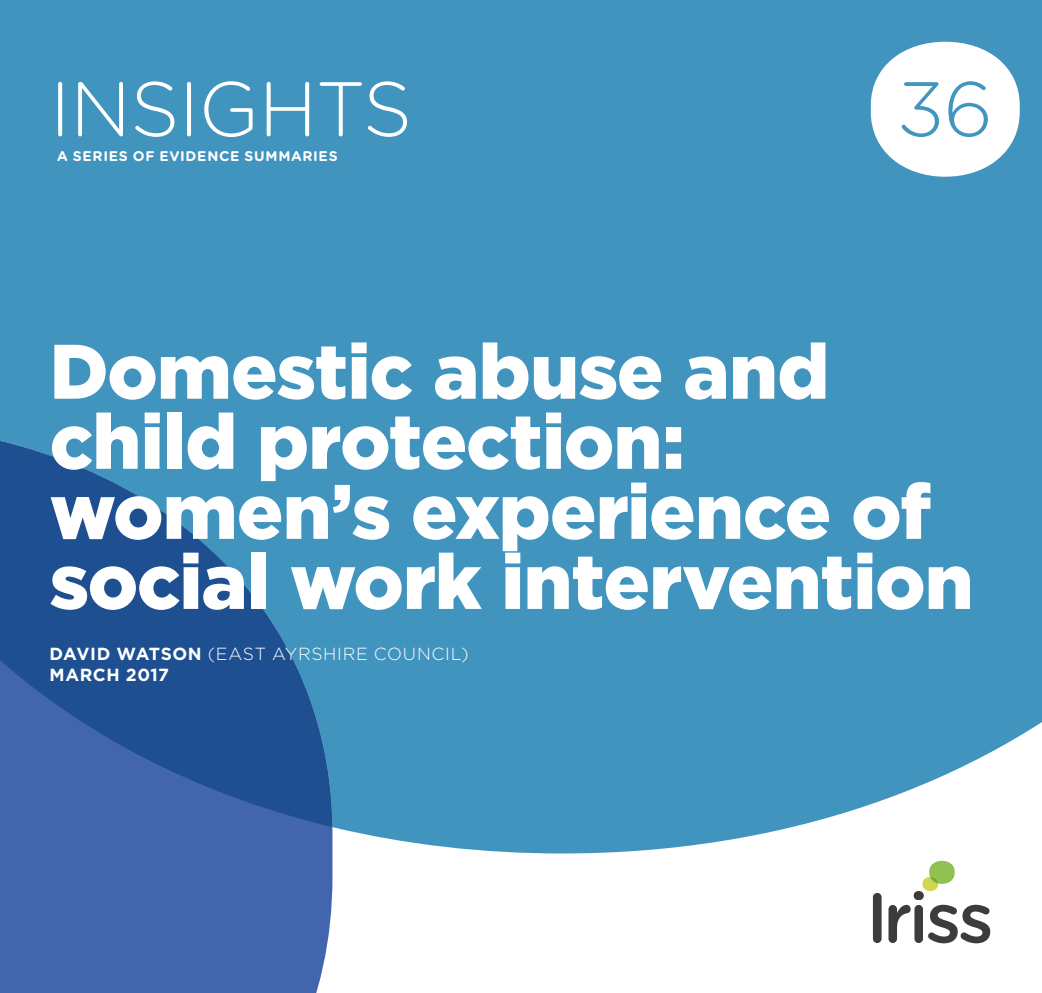
<style>
.page{position:relative;width:1042px;height:993px;background:#fff}
.page>*{position:absolute;margin:0;border:0;box-sizing:border-box;transform-origin:0 0}
.F_issue_title{font:900 77px/70px "Gotham";letter-spacing:-.01em;color:#fff}
.t1{font:300 77px "Gotham Rounded";letter-spacing:-.01em;color:#fff}
.F_series_number{font:300 77px "Gotham Rounded";color:#4195bf}
.F_authoring_info{font:300 17.5px/21px "Gotham";letter-spacing:.04em;color:#fff}
.t2{font:700 14px "Gotham Rounded";letter-spacing:.05em;color:#fff}
.s1{font-weight:700}
</style>
<div class="page">
<div style="left:0;top:853px;width:332px;height:139px;background:#4265ad"></div>
<div style="left:0;top:0;width:1042px;height:853px;background:#4194be"></div>
<svg style="left:0;top:423px;width:332px;height:403px;background:#2e66a2"></svg>
<svg style="left:871px;top:42px;width:148px;height:135px"></svg>
<div style="left:873px;top:892px;width:8px;height:50px;background:#3d3c3b;border-radius:4px"></div>
<svg style="left:888px;top:860px;width:102px;height:83px"></svg>
<p class="t1" style="left:50px;top:57px;width:364px">INSIGHTS</p>
<p class="t2" style="left:57px;top:145px;width:282px">A SERIES OF EVIDENCE SUMMARIES</p>
<p class="F_series_number" style="left:897px;top:57px;width:97px">36</p>
<p class="F_issue_title" style="left:50px;top:335px;width:925px">Domestic abuse and child protection: women’s experience of social work intervention</p>
<p class="F_authoring_info" style="left:50px;top:642px;width:421px"><span class="s1">DAVID WATSON</span> (EAST AYRSHIRE COUNCIL)<br><span class="s1">MARCH 2017</span></p>
</div>
